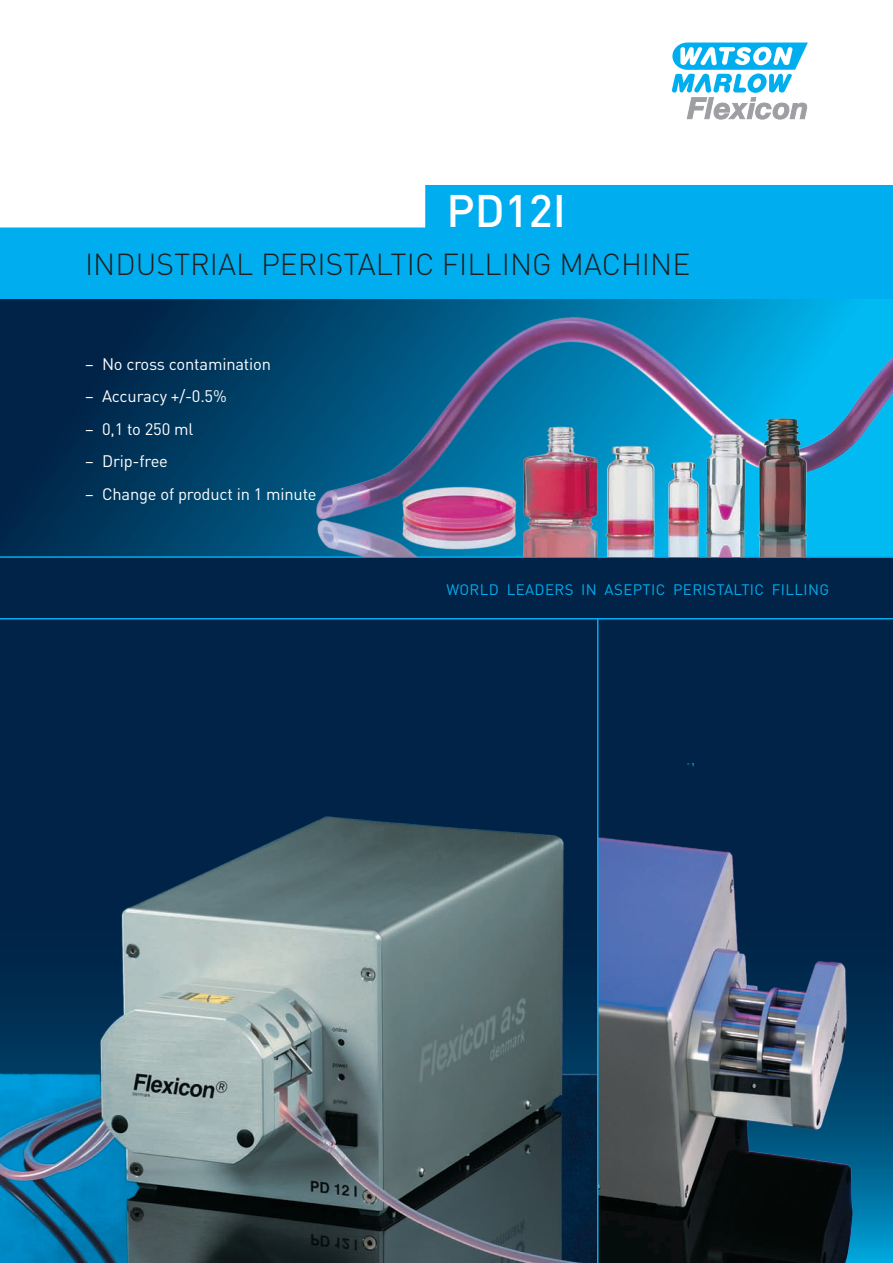
<style>
.page{position:relative;width:893px;height:1263px;background:#fff}
.page>*{position:absolute;margin:0;border:0;box-sizing:border-box;transform-origin:0 0}
.t1{font:500 45px "DIN";color:#fff}
.t2{font:300 30px "DIN";color:#231f20}
.t3{font:16.5px "DIN";letter-spacing:-.01em;color:#fff}
.t4{font:15px "DIN";letter-spacing:.025em;color:#00aeef}
</style>
<div class="page">
<svg style="left:0;top:185px;width:893px;height:115px;fill:#00aeef"></svg>
<svg style="left:0;top:300px;width:205px;height:256px;background:#002d52"></svg>
<div style="left:0;top:557px;width:893px;height:706px;background:#002347"></div>
<svg style="left:672px;top:43px;width:136px;height:77px"></svg>
<hr style="left:0;top:556px;width:893px;height:2px;background:#00aeef">
<img style="left:205px;top:290px;width:688px;height:266px">
<img style="left:0;top:816px;width:597px;height:447px">
<img style="left:598px;top:747px;width:295px;height:516px">
<hr style="left:0;top:618px;width:893px;height:1px;background:#00aeef">
<hr style="left:597px;top:619px;width:1px;height:644px;background:#00aeef">
<p class="t1" style="left:446px;top:182px;width:121px">PD12I</p>
<p class="t2" style="left:85px;top:246px;width:607px">INDUSTRIAL PERISTALTIC FILLING MACHINE</p>
<p class="t3" style="left:85px;top:354px;width:188px">– No cross contamination</p>
<p class="t3" style="left:85px;top:386px;width:143px">– Accuracy +/-0.5%</p>
<p class="t3" style="left:85px;top:419px;width:110px">– 0,1 to 250 ml</p>
<p class="t3" style="left:85px;top:451px;width:84px">– Drip-free</p>
<p class="t3" style="left:85px;top:484px;width:233px">– Change of product in 1 minute</p>
<p class="t4" style="left:446px;top:580px;width:384px">World lead ers in aseptic peristaltic filling</p>
</div>
